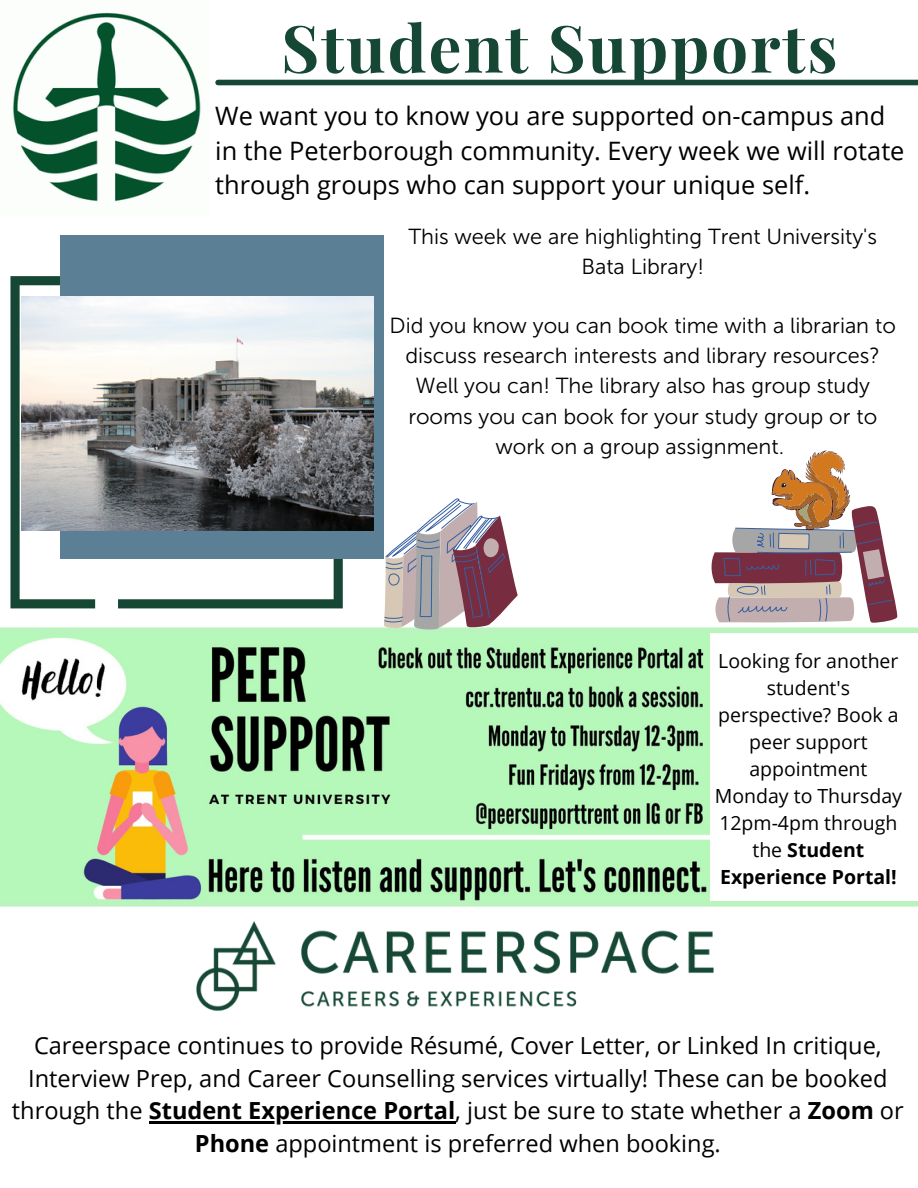
<style>
.page{position:relative;width:918px;height:1188px;background:#fff}
.page>*{position:absolute;margin:0;border:0;box-sizing:border-box;transform-origin:0 0}
.t1{font:700 65.25px "Playfair Display";letter-spacing:.03em;color:#154734}
.t2{font:25.35px/35px "Open Sans";color:#000}
.t3{font:23.55px/32.7px "Open Sans";color:#000;text-align:center}
.t4{font:21.75px/30.5px "Museo Sans 300";color:#000;text-align:center}
.t5{font:19.5px/27px "Open Sans";color:#000;text-align:center}
.s1{font-weight:700}
</style>
<div class="page">
<hr style="left:149px;top:1121px;width:306px;height:2px;background:#000">
<div style="left:218px;top:80px;width:700px;height:5px;background:#154734"></div>
<img style="left:12px;top:12px;width:189px;height:190px">
<img style="left:0;top:633px;width:710px;height:268px">
<div style="left:0;top:627px;width:918px;height:6px;background:#baf3bd"></div>
<div style="left:0;top:901px;width:918px;height:6px;background:#baf3bd"></div>
<img style="left:196px;top:921px;width:518px;height:90px">
<svg style="left:10px;top:276px;width:333px;height:332px"></svg>
<div style="left:61px;top:235px;width:323px;height:323px;background:#5b7f95"></div>
<svg style="left:711px;top:450px;width:187px;height:173px"></svg>
<img style="left:21px;top:297px;width:352px;height:234px">
<svg style="left:384px;top:498px;width:134px;height:132px"></svg>
<p class="t1" style="left:281px;top:2px;width:558px">Student Supports</p>
<p class="t2" style="left:215px;top:97px;width:691px">We want you to know you are supported on-campus and in the Peterborough community. Every week we will rotate through groups who can support your unique self.</p>
<p class="t4" style="left:408px;top:221px;width:470px">This week we are highlighting Trent University's<br>Bata Library!</p>
<p class="t4" style="left:390px;top:310px;width:508px">Did you know you can book time with a librarian to discuss research interests and library resources?<br>Well you can! The library also has group study rooms you can book for your study group or to work on a group assignment.</p>
<p class="t5" style="left:715px;top:647px;width:189px">Looking for another student's perspective? Book a peer support appointment<br>Monday to Thursday<br>12pm-4pm through the <span class="s1">Student<br>Experience Portal!</span></p>
<p class="t3" style="left:12px;top:1028px;width:893px">Careerspace continues to provide Résumé, Cover Letter, or Linked In critique, Interview Prep, and Career Counselling services virtually! These can be booked through the <span class="s1">Student Experience Portal</span>, just be sure to state whether a <span class="s1">Zoom</span> or <span class="s1">Phone</span> appointment is preferred when booking.</p>
</div>
